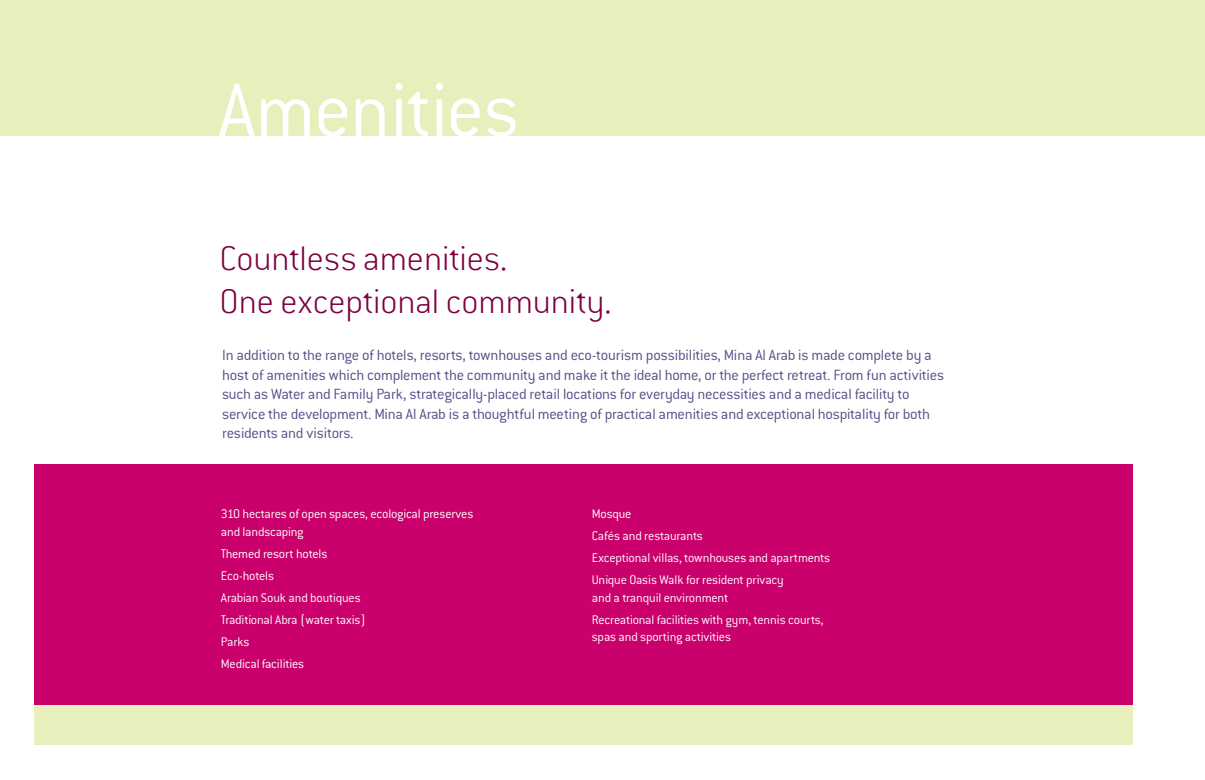
<style>
.page{position:relative;width:1205px;height:780px;background:#fff}
.page>*{position:absolute;margin:0;border:0;box-sizing:border-box;transform-origin:0 0}
.t1{font:82.5px "Conduit ITC Light";letter-spacing:-.015em;color:#fff}
.t2{font:300 37.5px/42.5px "Conduit ITC Extra";color:#7d0040}
.t3{font:16.25px/19.5px "Conduit ITC Light";letter-spacing:-.015em;color:#514e86}
.t4{font:13.75px/22px "Conduit ITC Light";letter-spacing:-.015em;color:#fff}
</style>
<div class="page">
<div style="left:0;top:0;width:1205px;height:136px;background:#e7efbc"></div>
<div style="left:35px;top:464px;width:1098px;height:241px;background:#ca006c"></div>
<div style="left:35px;top:705px;width:1098px;height:39px;background:#e7efbc"></div>
<h1 class="t1" style="left:218px;top:60px;width:303px">Amenities</h1>
<h2 class="t2" style="left:220px;top:236px;width:393px">Countless amenities.<br>One exceptional community.</h2>
<p class="t3" style="left:222px;top:345px;width:723px">In addition to the range of hotels, resorts, townhouses and eco-tourism possibilities, Mina Al Arab is made complete by a host of amenities which complement the community and make it the ideal home, or the perfect retreat. From fun activities such as Water and Family Park, strategically-placed retail locations for everyday necessities and a medical facility to service the development. Mina Al Arab is a thoughtful meeting of practical amenities and exceptional hospitality for both residents and visitors.</p>
<p class="t4" style="left:221px;top:505px;width:254px;line-height:17.5px">310 hectares of open spaces, ecological preserves and landscaping</p>
<p class="t4" style="left:221px;top:542px;width:147px">Themed resort hotels<br>Eco-hotels<br>Arabian Souk and boutiques<br>Traditional Abra (water taxis)<br>Parks<br>Medical facilities</p>
<p class="t4" style="left:592px;top:502px;width:240px">Mosque<br>Cafés and restaurants<br>Exceptional villas, townhouses and apartments<br>Unique Oasis Walk for resident privacy</p>
<p class="t4" style="left:592px;top:586px;width:233px">and a tranquil environment<br>Recreational facilities with gym, tennis courts,</p>
<p class="t4" style="left:592px;top:625px;width:141px">spas and sporting activities</p>
</div>
